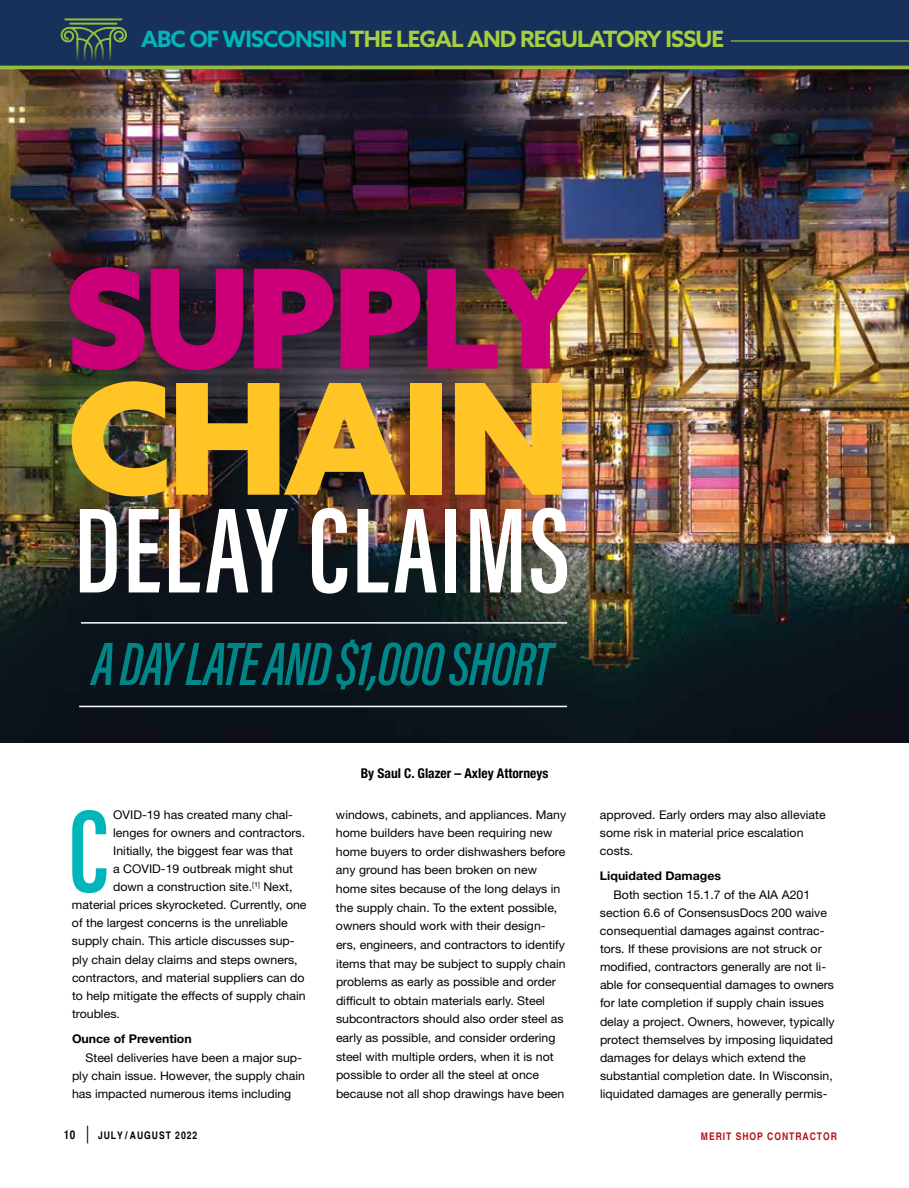
<style>
.page{position:relative;width:909px;height:1188px;background:#fff}
.page>*{position:absolute;margin:0;border:0;box-sizing:border-box;transform-origin:0 0}
.t1{font:900 154.35px "Azo Sans";letter-spacing:-.03em;color:#ffc425}
.t2{font:900 138px "Azo Sans";letter-spacing:-.03em;color:#cb0079}
.t3{font:600 124.95px "Acumin Pro Extra Cond";letter-spacing:.02em;color:#fff}
.t4{font:italic 600 63px "Acumin Pro Extra Cond";letter-spacing:-.02em;color:#008689}
.t5{font:700 22.5px "Azo Sans";letter-spacing:-.04em;color:#a5ce43}
.t6{font:700 condensed 13.5px "Helvetica Neue LT Std";color:#000}
.t7{font:12px/18.1px "Helvetica Neue LT Std";color:#000}
.t8{font:700 12px "Helvetica Neue LT Std";color:#000}
.t9{font:700 condensed 10.5px "Helvetica";letter-spacing:.09em;color:#b5121b}
.t10{font:700 condensed 10.5px "Helvetica";letter-spacing:.09em;color:#000}
.s1{color:#00b6ba}
.s2{font-size:12px}
.s3{font-size:17.7px}
</style>
<div class="page">
<img style="left:0;top:69px;width:909px;height:673px">
<div style="left:0;top:0;width:909px;height:68px;background:#18315a"></div>
<hr style="left:81px;top:622px;width:486px;height:2px;background:#fff">
<hr style="left:79px;top:706px;width:488px;height:1px;background:#fff">
<svg style="left:72px;top:810px;width:34px;height:83px"></svg>
<svg style="left:60px;top:18px;width:68px;height:48px"></svg>
<hr style="left:731px;top:40px;width:178px;height:2px;background:#a5ce43">
<hr style="left:0;top:66px;width:909px;height:3px;background:#94bc3d">
<h3 class="t5" style="left:141px;top:24px;width:584px"><span class="s1">ABC OF WISCONSIN</span>THE LEGAL AND REGULATORY ISSUE</h3>
<h2 class="t2" style="left:65px;top:227px;width:523px">SUPPLY</h2>
<h1 class="t1" style="left:67px;top:336px;width:506px">CHAIN</h1>
<h3 class="t3" style="left:74px;top:474px;width:497px">DELAY CLAIMS</h3>
<h3 class="t4" style="left:92px;top:625px;width:461px">A DAY LATE AND $1,000 SHORT</h3>
<p class="t7" style="left:113px;top:805px;width:181px">OVID-19 has created many chal-</p>
<p class="t7" style="left:113px;top:823px;width:193px">lenges for owners and contractors.</p>
<p class="t7" style="left:113px;top:841px;width:181px">Initially, the biggest fear was that</p>
<p class="t7" style="left:113px;top:859px;width:181px">a COVID-19 outbreak might shut</p>
<p class="t7" style="left:113px;top:878px;width:181px">down a construction site.<sup>[1]</sup> Next,</p>
<p class="t7" style="left:72px;top:896px;width:236px">material prices skyrocketed. Currently, one</p>
<p class="t7" style="left:72px;top:914px;width:217px">of the largest concerns is the unreliable</p>
<p class="t7" style="left:72px;top:932px;width:224px">supply chain. This article discusses sup-</p>
<p class="t7" style="left:72px;top:950px;width:227px">ply chain delay claims and steps owners,</p>
<p class="t7" style="left:72px;top:968px;width:234px">contractors, and material suppliers can do</p>
<p class="t7" style="left:72px;top:986px;width:235px">to help mitigate the effects of supply chain</p>
<p class="t7" style="left:72px;top:1004px;width:49px">troubles.</p>
<p class="t8" style="left:72px;top:1031px;width:121px">Ounce of Prevention</p>
<p class="t7" style="left:72px;top:1048px;width:235px;text-indent:14px">Steel deliveries have been a major sup&shy;ply chain issue. However, the supply chain has impacted numerous items including</p>
<p class="t6" style="left:361px;top:765px;width:189px">By Saul C. Glazer – Axley Attorneys</p>
<p class="t7" style="left:336px;top:805px;width:232px;line-height:18.6px">windows, cabinets, and appliances. Many home builders have been requiring new home buyers to order dishwashers before any ground has been broken on new home sites because of the long delays in the supply chain. To the extent possible, owners should work with their design&shy;ers, engineers, and contractors to identify items that may be subject to supply chain problems as early as possible and order difficult to obtain materials early. Steel subcontractors should also order steel as early as possible, and consider ordering steel with multiple orders, when it is not possible to order all the steel at once because not all shop drawings have been</p>
<p class="t7" style="left:600px;top:805px;width:227px">approved. Early orders may also alleviate some risk in material price escalation costs.</p>
<p class="t8" style="left:600px;top:868px;width:123px">Liquidated Damages</p>
<p class="t7" style="left:600px;top:885px;width:236px;text-indent:14px">Both section 15.1.7 of the AIA A201 section 6.6 of ConsensusDocs 200 waive consequential damages against contrac&shy;tors. If these provisions are not struck or modified, contractors generally are not li&shy;able for consequential damages to owners for late completion if supply chain issues delay a project. Owners, however, typically protect themselves by imposing liquidated damages for delays which extend the substantial completion date. In Wisconsin, liquidated damages are generally permis-</p>
<p class="t10" style="left:64px;top:1129px;width:135px"><span class="s2">10</span> <span class="s3">|</span> JULY / AUGUST 2022</p>
<p class="t9" style="left:701px;top:1130px;width:138px">MERIT SHOP CONTRACTOR</p>
</div>
